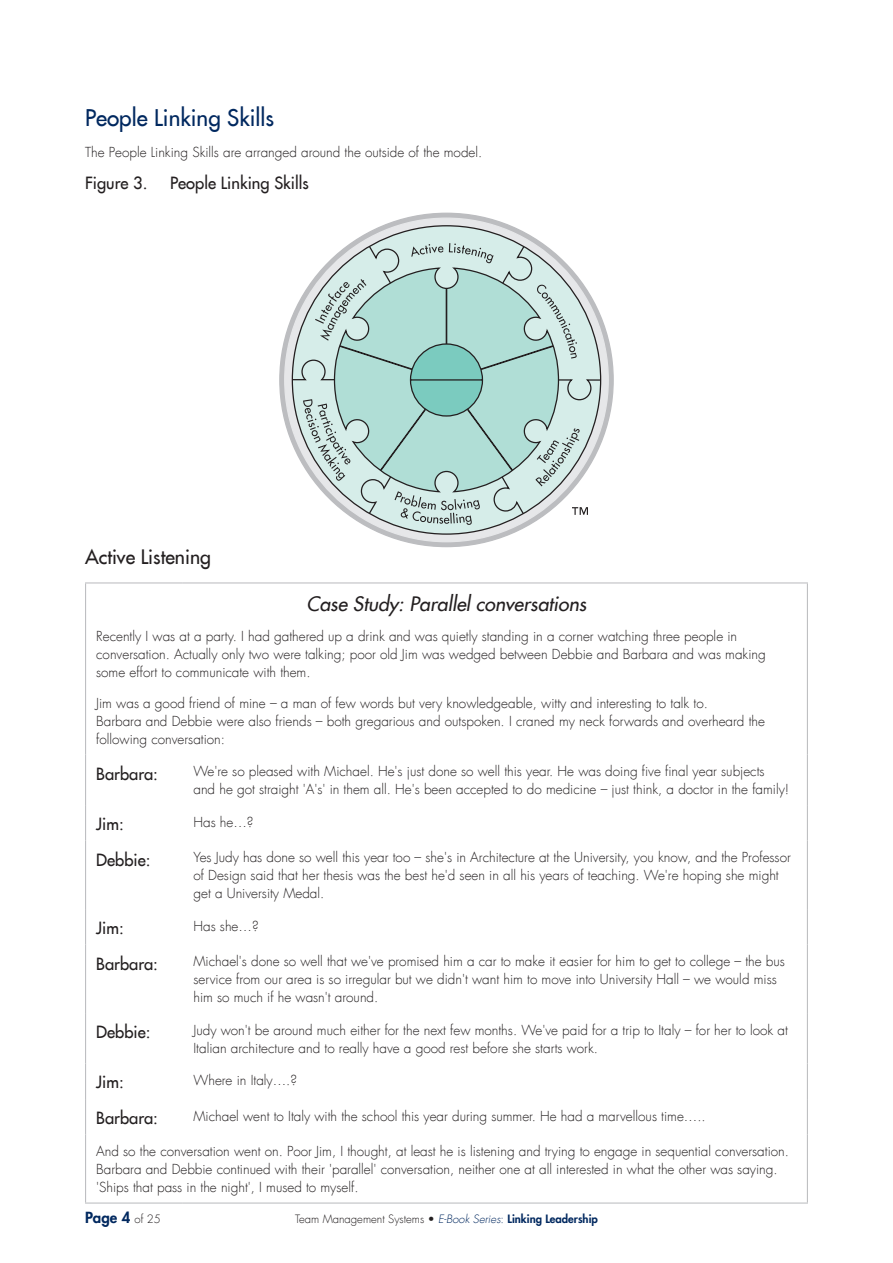
<style>
.page{position:relative;width:893px;height:1263px;background:#fff}
.page>*{position:absolute;margin:0;border:0;box-sizing:border-box;transform-origin:0 0}
.t1{font:22.5px "Futura LT";color:#00285f}
.t2{font:italic 19.5px "Futura LT";color:#231f20}
.t3{font:19.5px "Futura LT";color:#231f20}
.t4{font:16.5px "Futura LT";color:#231f20}
.t5{font:800 15px "Futura LT";color:#00285f}
.t6{font:300 13.5px/18px "Futura LT";color:#231f20}
.t7{font:300 11.25px "Futura LT";color:#231f20}
.s1{font-weight:300;font-size:11.25px;color:#231f20}
.s2{font-style:italic;color:#00285f}
.s3{color:#00285f}
.s4{font-weight:800;color:#00285f}
</style>
<div class="page">
<hr style="left:85px;top:582px;width:98px;height:1px;background:#bcbdc0">
<hr style="left:85px;top:583px;width:1px;height:172px;background:#bcbdc0">
<hr style="left:183px;top:582px;width:625px;height:1px;background:#bcbdc0">
<hr style="left:807px;top:583px;width:1px;height:172px;background:#bcbdc0">
<hr style="left:85px;top:755px;width:1px;height:50px;background:#bcbdc0">
<hr style="left:807px;top:755px;width:1px;height:50px;background:#bcbdc0">
<hr style="left:85px;top:805px;width:1px;height:36px;background:#bcbdc0">
<hr style="left:807px;top:805px;width:1px;height:36px;background:#bcbdc0">
<hr style="left:85px;top:841px;width:1px;height:68px;background:#bcbdc0">
<hr style="left:807px;top:841px;width:1px;height:68px;background:#bcbdc0">
<hr style="left:85px;top:909px;width:1px;height:36px;background:#bcbdc0">
<hr style="left:807px;top:909px;width:1px;height:36px;background:#bcbdc0">
<hr style="left:85px;top:945px;width:1px;height:68px;background:#bcbdc0">
<hr style="left:807px;top:945px;width:1px;height:68px;background:#bcbdc0">
<hr style="left:85px;top:1013px;width:1px;height:50px;background:#bcbdc0">
<hr style="left:807px;top:1013px;width:1px;height:50px;background:#bcbdc0">
<hr style="left:85px;top:1063px;width:1px;height:36px;background:#bcbdc0">
<hr style="left:807px;top:1063px;width:1px;height:36px;background:#bcbdc0">
<hr style="left:85px;top:1099px;width:1px;height:36px;background:#bcbdc0">
<hr style="left:807px;top:1099px;width:1px;height:36px;background:#bcbdc0">
<hr style="left:85px;top:1135px;width:1px;height:67px;background:#bcbdc0">
<hr style="left:807px;top:1135px;width:1px;height:67px;background:#bcbdc0">
<hr style="left:85px;top:1202px;width:98px;height:1px;background:#bcbdc0">
<hr style="left:183px;top:1202px;width:625px;height:1px;background:#bcbdc0">
<svg style="left:292px;top:226px;width:309px;height:308px"></svg>
<svg style="left:333px;top:267px;width:227px;height:12px"></svg>
<svg style="left:411px;top:243px;width:83px;height:20px"></svg>
<svg style="left:303px;top:279px;width:285px;height:246px"></svg>
<h1 class="t1" style="left:85px;top:103px;width:191px">People Linking Skills</h1>
<p class="t6" style="left:85px;top:143px;width:399px">The People Linking Skills are arranged around the outside of the model.</p>
<p class="t4" style="left:85px;top:172px;width:64px">Figure 3.</p>
<p class="t4" style="left:170px;top:172px;width:140px">People Linking Skills</p>
<h2 class="t3" style="left:85px;top:544px;width:128px">Active Listening</h2>
<h2 class="t2" style="left:306px;top:591px;width:281px">Case Study: Parallel conversations</h2>
<p class="t6" style="left:96px;top:628px;width:671px">Recently I was at a party. I had gathered up a drink and was quietly standing in a corner watching three people in conversation. Actually only two were talking; poor old Jim was wedged between Debbie and Barbara and was making some effort to communicate with them.</p>
<p class="t6" style="left:96px;top:694px;width:670px">Jim was a good friend of mine – a man of few words but very knowledgeable, witty and interesting to talk to.<br>Barbara and Debbie were also friends – both gregarious and outspoken. I craned my neck forwards and overheard the following conversation:</p>
<p class="t4" style="left:96px;top:763px;width:63px">Barbara:</p>
<p class="t6" style="left:193px;top:763px;width:597px">We're so pleased with Michael. He's just done so well this year. He was doing five final year subjects and he got straight 'A's' in them all. He's been accepted to do medicine – just think, a doctor in the family!</p>
<p class="t4" style="left:96px;top:813px;width:29px">Jim:</p>
<p class="t6" style="left:193px;top:813px;width:62px">Has he…?</p>
<p class="t4" style="left:96px;top:849px;width:56px">Debbie:</p>
<p class="t6" style="left:193px;top:849px;width:599px">Yes Judy has done so well this year too – she's in Architecture at the University, you know, and the Professor of Design said that her thesis was the best he'd seen in all his years of teaching. We're hoping she might get a University Medal.</p>
<p class="t4" style="left:96px;top:917px;width:29px">Jim:</p>
<p class="t6" style="left:193px;top:917px;width:67px">Has she…?</p>
<p class="t4" style="left:96px;top:953px;width:63px">Barbara:</p>
<p class="t6" style="left:193px;top:953px;width:593px">Michael's done so well that we've promised him a car to make it easier for him to get to college – the bus service from our area is so irregular but we didn't want him to move into University Hall – we would miss him so much if he wasn't around.</p>
<p class="t4" style="left:96px;top:1021px;width:56px">Debbie:</p>
<p class="t6" style="left:193px;top:1021px;width:596px">Judy won't be around much either for the next few months. We've paid for a trip to Italy – for her to look at<br>Italian architecture and to really have a good rest before she starts work.</p>
<p class="t4" style="left:96px;top:1071px;width:29px">Jim:</p>
<p class="t6" style="left:193px;top:1072px;width:105px">Where in Italy….?</p>
<p class="t4" style="left:96px;top:1107px;width:63px">Barbara:</p>
<p class="t6" style="left:193px;top:1107px;width:514px">Michael went to Italy with the school this year during summer. He had a marvellous time…..</p>
<p class="t6" style="left:96px;top:1143px;width:694px">And so the conversation went on. Poor Jim, I thought, at least he is listening and trying to engage in sequential conversation.<br>Barbara and Debbie continued with their 'parallel' conversation, neither one at all interested in what the other was saying. 'Ships that pass in the night', I mused to myself.</p>
<p class="t5" style="left:85px;top:1207px;width:77px">Page 4 <span class="s1">of 25</span></p>
<p class="t7" style="left:295px;top:1212px;width:304px">Team Management Systems • <span class="s2">E-Book Series</span><span class="s3">:</span> <span class="s4">Linking Leadership</span></p>
</div>
